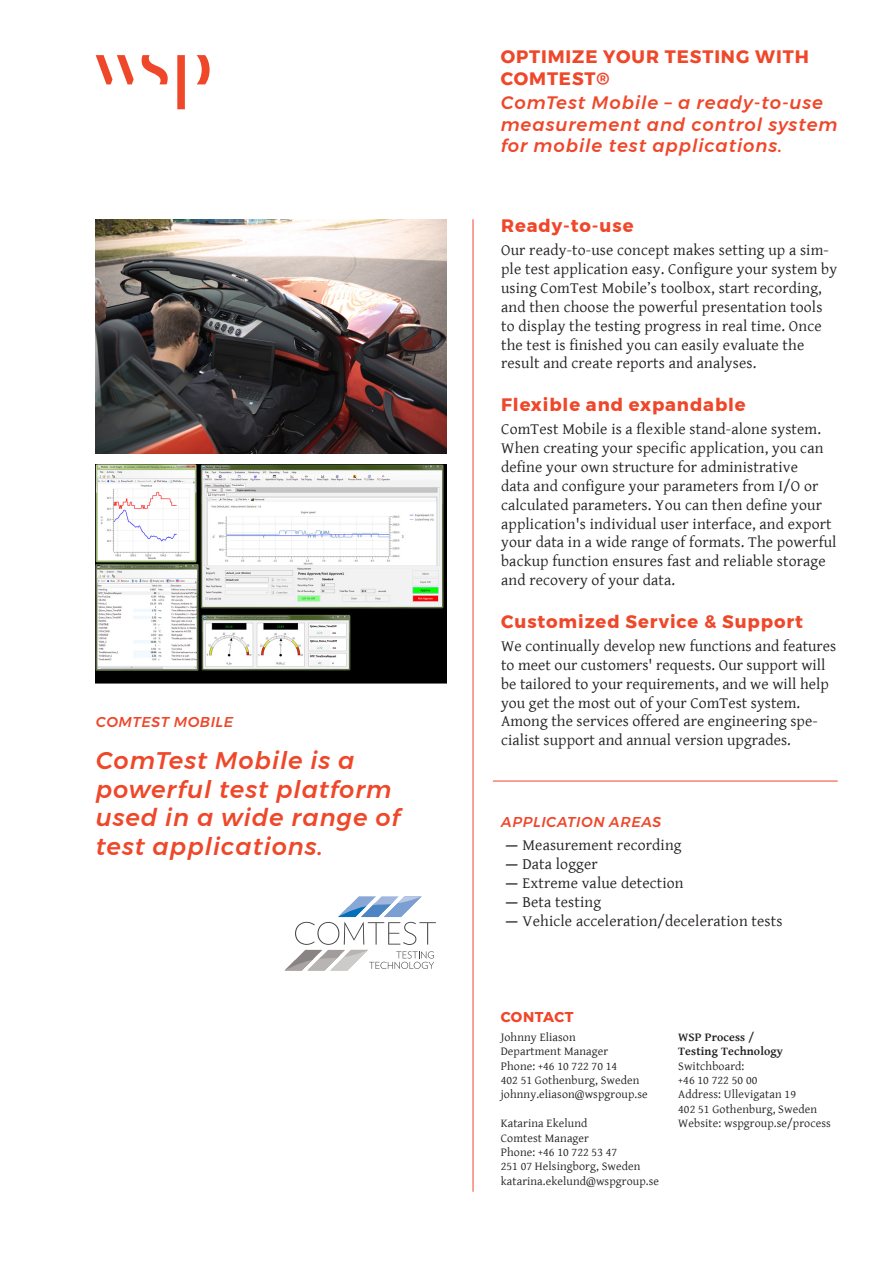
<style>
.page{position:relative;width:893px;height:1263px;background:#fff}
.page>*{position:absolute;margin:0;border:0;box-sizing:border-box;transform-origin:0 0}
.t1{font:italic 500 24px/28.8px "Montserrat";letter-spacing:.04em;color:#ef472a}
.t2{font:700 18px/21.6px "Montserrat";letter-spacing:.05em;color:#ef472a}
.t3{font:italic 500 18px/21.6px "Montserrat";letter-spacing:.05em;color:#ef472a}
.t4{font:15.75px/18.9px "Gentium Basic";letter-spacing:.01em;color:#231f20}
.t5{font:italic 500 14.25px "Montserrat";letter-spacing:.04em;color:#ef472a}
.t6{font:700 14.25px "Montserrat";letter-spacing:.035em;color:#ef472a}
.t7{font:12px/14.4px "Gentium Basic";letter-spacing:.01em;color:#231f20}
.t8{font:700 12px/14.4px "Gentium Basic";letter-spacing:.01em;color:#231f20}
.s1{font-weight:700}
</style>
<div class="page">
<svg style="left:196px;top:55px;width:14px;height:29px"></svg>
<svg style="left:96px;top:55px;width:38px;height:29px"></svg>
<svg style="left:177px;top:55px;width:8px;height:54px"></svg>
<svg style="left:142px;top:55px;width:26px;height:29px"></svg>
<hr style="left:473px;top:219px;width:1px;height:973px;background:#ef472a">
<hr style="left:493px;top:781px;width:345px;height:1px;background:#ef472a">
<svg style="left:285px;top:896px;width:151px;height:74px"></svg>
<img style="left:96px;top:219px;width:350px;height:235px">
<img style="left:96px;top:464px;width:351px;height:220px">
<p class="t5" style="left:96px;top:711px;width:139px">COMTEST MOBILE</p>
<h1 class="t1" style="left:96px;top:746px;width:306px">ComTest Mobile is a powerful test platform used in a wide range of test applications.</h1>
<p class="t2" style="left:501px;top:46px;width:310px">OPTIMIZE YOUR TESTING WITH<br>COMTEST®</p>
<p class="t3" style="left:501px;top:92px;width:338px">ComTest Mobile – a ready-to-use measurement and control system for mobile test applications.</p>
<p class="t2" style="left:501px;top:215px;width:134px">Ready-to-use</p>
<p class="t4" style="left:501px;top:240px;width:337px">Our ready-to-use concept makes setting up a sim&shy;ple test application easy. Configure your system by using ComTest Mobile’s toolbox, start recording, and then choose the powerful presentation tools to display the testing progress in real time. Once the test is finished you can easily evaluate the result and create reports and analyses.</p>
<p class="t2" style="left:501px;top:394px;width:246px">Flexible and expandable</p>
<p class="t4" style="left:501px;top:419px;width:337px">ComTest Mobile is a flexible stand-alone system.<br>When creating your specific application, you can define your own structure for administrative<br>data and configure your parameters from I/O or calculated parameters. You can then define your application's individual user interface, and export your data in a wide range of formats. The powerful backup function ensures fast and reliable storage and recovery of your data.</p>
<p class="t2" style="left:501px;top:610px;width:303px">Customized Service &amp; Support</p>
<p class="t4" style="left:501px;top:636px;width:337px">We continually develop new functions and features to meet our customers' requests. Our support will be tailored to your requirements, and we will help you get the most out of your ComTest system.<br>Among the services offered are engineering spe&shy;cialist support and annual version upgrades.</p>
<p class="t5" style="left:501px;top:811px;width:162px">APPLICATION AREAS</p>
<p class="t4" style="left:505px;top:835px;width:178px"><span class="s1">—</span> Measurement recording</p>
<p class="t4" style="left:505px;top:854px;width:94px"><span class="s1">—</span> Data logger</p>
<p class="t4" style="left:505px;top:873px;width:180px"><span class="s1">—</span> Extreme value detection</p>
<p class="t4" style="left:505px;top:892px;width:97px"><span class="s1">—</span> Beta testing</p>
<p class="t4" style="left:505px;top:911px;width:279px"><span class="s1">—</span> Vehicle acceleration/deceleration tests</p>
<p class="t6" style="left:501px;top:1005px;width:74px">CONTACT</p>
<p class="t7" style="left:501px;top:1029px;width:148px">Johnny Eliason<br>Department Manager<br>Phone: +46 10 722 70 14<br>402 51 Gothenburg, Sweden johnny.eliason@wspgroup.se</p>
<p class="t7" style="left:501px;top:1116px;width:160px">Katarina Ekelund<br>Comtest Manager<br>Phone: +46 10 722 53 47<br>251 07 Helsingborg, Sweden katarina.ekelund@wspgroup.se</p>
<p class="t8" style="left:678px;top:1029px;width:106px">WSP Process /<br>Testing Technology</p>
<p class="t7" style="left:678px;top:1058px;width:154px">Switchboard:<br>+46 10 722 50 00<br>Address: Ullevigatan 19<br>402 51 Gothenburg, Sweden<br>Website: wspgroup.se/process</p>
</div>
